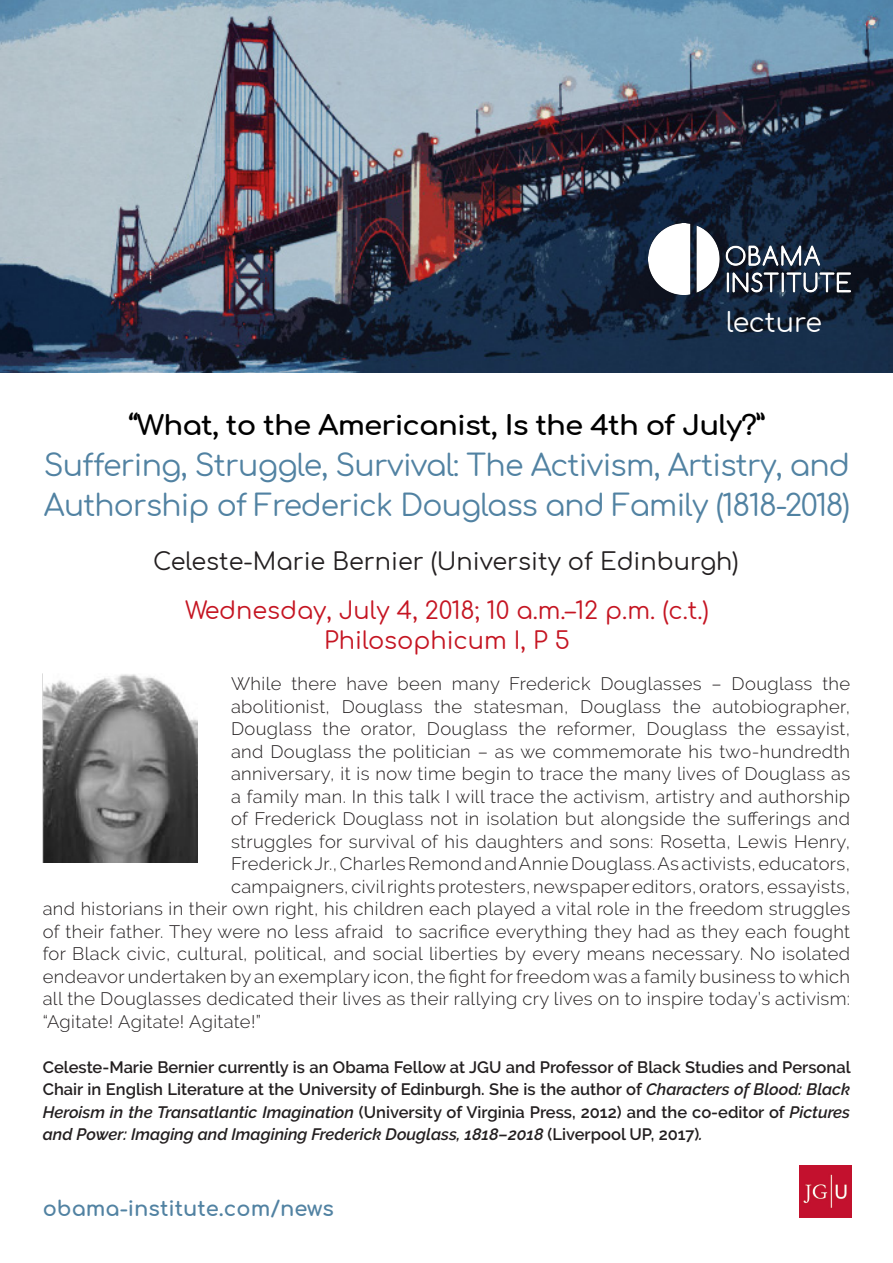
<style>
.page{position:relative;width:893px;height:1263px;background:#fff}
.page>*{position:absolute;margin:0;border:0;box-sizing:border-box;transform-origin:0 0}
.Titel{font:30px/40.5px "Comfortaa";letter-spacing:-.025em;color:#5182a2}
.Titel-2{font:700 27px "Comfortaa";letter-spacing:-.03em;color:#000;scale:1.08 1}
.t1{font:27px "Comfortaa";letter-spacing:-.01em;color:#fff}
.Datum__Uhrzeit__Ort{font:24px "Comfortaa";color:#c51522}
.Name_und_Affiliation{font:24px "Comfortaa";color:#231f20}
.t2{font:700 21px "Comfortaa";color:#5182a2}
.Fließtext_Ankündigun{font:300 18px "Raleway";letter-spacing:.02em;color:#231f20}
.Fließtext_Ankündigun-2{font:600 16.5px/22.5px "Raleway";color:#231f20;text-align:justify}
.s1{font-style:italic}
</style>
<div class="page">
<img style="left:0;top:0;width:893px;height:372px">
<img style="left:649px;top:223px;width:202px;height:72px">
<img style="left:800px;top:1166px;width:51px;height:51px">
<img style="left:43px;top:674px;width:154px;height:189px">
<p class="t1" style="left:726px;top:298px;width:97px">lecture</p>
<p class="Titel-2" style="left:129px;top:400px;width:590px">“What, to the Americanist, Is the 4th of July?”</p>
<p class="Titel" style="left:44px;top:441px;width:808px">Suffering, Struggle, Survival: The Activism, Artistry, and<br>Authorship of Frederick Douglass and Family (1818-2018)</p>
<p class="Name_und_Affiliation" style="left:153px;top:539px;width:587px">Celeste-Marie Bernier (University of Edinburgh)</p>
<p class="Datum__Uhrzeit__Ort" style="left:185px;top:589px;width:525px">Wednesday, July 4, 2018; 10 a.m.–12 p.m. (c.t.)</p>
<p class="Datum__Uhrzeit__Ort" style="left:324px;top:619px;width:247px">Philosophicum I, P 5</p>
<p class="Fließtext_Ankündigun" style="left:231px;top:673px;width:621px">While there have been many Frederick Douglasses – Douglass the</p>
<p class="Fließtext_Ankündigun" style="left:231px;top:696px;width:621px">abolitionist, Douglass the statesman, Douglass the autobiographer,</p>
<p class="Fließtext_Ankündigun" style="left:231px;top:718px;width:621px">Douglass the orator, Douglass the reformer, Douglass the essayist,</p>
<p class="Fließtext_Ankündigun" style="left:231px;top:741px;width:621px">and Douglass the politician – as we commemorate his two-hundredth</p>
<p class="Fließtext_Ankündigun" style="left:231px;top:763px;width:621px">anniversary, it is now time begin to trace the many lives of Douglass as</p>
<p class="Fließtext_Ankündigun" style="left:231px;top:786px;width:621px">a family man. In this talk I will trace the activism, artistry and authorship</p>
<p class="Fließtext_Ankündigun" style="left:231px;top:808px;width:621px">of Frederick Douglass not in isolation but alongside the sufferings and</p>
<p class="Fließtext_Ankündigun" style="left:231px;top:831px;width:621px">struggles for survival of his daughters and sons: Rosetta, Lewis Henry,</p>
<p class="Fließtext_Ankündigun" style="left:231px;top:853px;width:621px">Frederick Jr., Charles Remond and Annie Douglass. As activists, educators,</p>
<p class="Fließtext_Ankündigun" style="left:231px;top:876px;width:621px">campaigners, civil rights protesters, newspaper editors, orators, essayists,</p>
<p class="Fließtext_Ankündigun" style="left:43px;top:898px;width:809px">and historians in their own right, his children each played a vital role in the freedom struggles</p>
<p class="Fließtext_Ankündigun" style="left:43px;top:921px;width:809px">of their father. They were no less afraid to sacrifice everything they had as they each fought</p>
<p class="Fließtext_Ankündigun" style="left:43px;top:943px;width:809px">for Black civic, cultural, political, and social liberties by every means necessary. No isolated</p>
<p class="Fließtext_Ankündigun" style="left:43px;top:966px;width:809px">endeavor undertaken by an exemplary icon, the fight for freedom was a family business to which</p>
<p class="Fließtext_Ankündigun" style="left:43px;top:988px;width:809px">all the Douglasses dedicated their lives as their rallying cry lives on to inspire today’s activism:</p>
<p class="Fließtext_Ankündigun" style="left:43px;top:1011px;width:220px">“Agitate! Agitate! Agitate!”</p>
<p class="Fließtext_Ankündigun-2" style="left:43px;top:1056px;width:809px">Celeste-Marie Bernier currently is an Obama Fellow at JGU and Professor of Black Studies and Personal Chair in English Literature at the University of Edinburgh. She is the author of <span class="s1">Characters of Blood: Black Heroism in the Transatlantic Imagination</span> (University of Virginia Press, 2012) and the co-editor of <span class="s1">Pictures and Power: Imaging and Imagining Frederick Douglass, 1818–2018</span> (Liverpool UP, 2017)<span class="s1">.</span></p>
<p class="t2" style="left:43px;top:1189px;width:293px">obama-institute.com/news</p>
</div>
